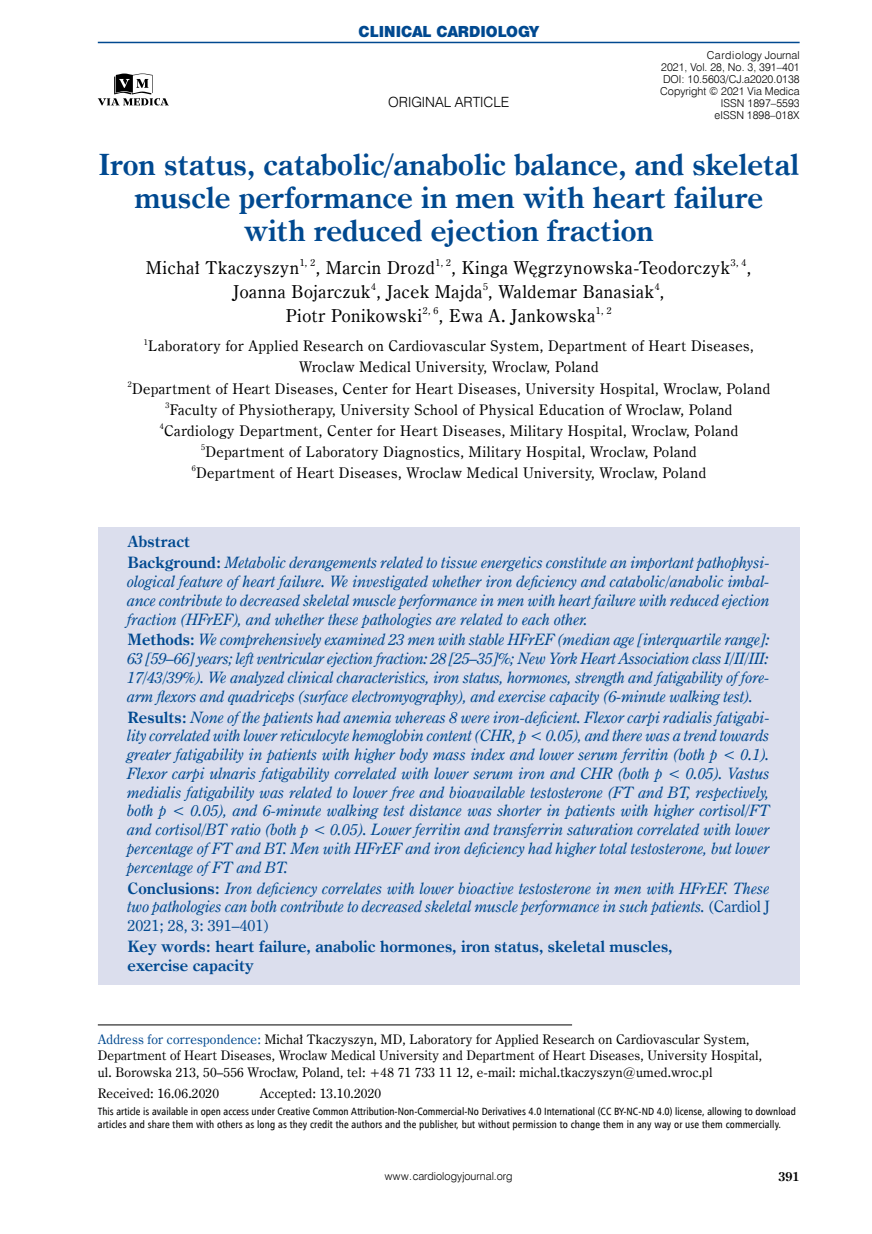
<style>
.page{position:relative;width:872px;height:1234px;background:#fff}
.page>*{position:absolute;margin:0;border:0;box-sizing:border-box;transform-origin:0 0}
.t1{font:700 29.4px/33px "Century Oldst EU";color:#004990;text-align:center}
.t2{font:17.85px/24px "Century Oldst EU";letter-spacing:.035em;color:#000;text-align:center}
.t3{font:italic 15.75px/18.8px "Century Oldst EU";color:#004990;text-align:justify}
.t4{font:700 15.75px/18.8px "Century Oldst EU";color:#004990}
.t5{font:14.7px/21px "Century Oldst EU";letter-spacing:.035em;color:#000;text-align:center}
.t6{font:14.1px "Swis 721 Blk 2 EU";color:#004990}
.t7{font:14.1px "Swis 721 Lt EU";color:#000}
.t8{font:13.2px/16.5px "Century Oldst EU";letter-spacing:.015em;color:#000}
.t9{font:700 12.75px "Century Oldst EU";color:#000}
.t10{font:10.95px/12px "Swis 721 Lt EU";color:#000;text-align:right}
.t11{font:10.5px/12.8px "Humnst 777 Cn EU";color:#000}
.s1{font-weight:700;font-style:normal}
.s2{font-style:normal}
.s3{color:#004990}
</style>
<div class="page">
<hr style="left:98px;top:1024px;width:474px;height:1px;background:#000">
<div style="left:98px;top:526px;width:701px;height:458px;background:#dbdeed"></div>
<hr style="left:98px;top:42px;width:701px;height:1px;background:#004990">
<svg style="left:98px;top:74px;width:71px;height:32px"></svg>
<p class="t6" style="left:358px;top:22px;width:182px">CLINICAL CARDIOLOGY</p>
<p class="t7" style="left:388px;top:93px;width:123px">o ri ginal artic le</p>
<p class="t10" style="left:660px;top:49px;width:141px">Cardiology Journal<br>2021, Vol. 28, No. 3, 391–401<br>DOI: 10.5603/CJ.a2020.0138<br>Copyright © 2021 Via Medica<br>ISSN 1897–5593<br>eISSN 1898–018X</p>
<h1 class="t1" style="left:98px;top:149px;width:702px">Iron status, catabolic/anabolic balance, and skeletal muscle performance in men with heart failure<br>with reduced ejection fraction</h1>
<p class="t2" style="left:146px;top:256px;width:607px">Michał Tkaczyszyn<sup>1,</sup> <sup>2</sup>, Marcin Drozd<sup>1,</sup> <sup>2</sup>, Kinga Węgrzynowska-Teodorczyk<sup>3,</sup> <sup>4</sup>,<br>Joanna Bojarczuk<sup>4</sup>, Jacek Majda<sup>5</sup>, Waldemar Banasiak<sup>4</sup>,<br>Piotr Ponikowski<sup>2,</sup> <sup>6</sup>, Ewa A. Jankowska<sup>1,</sup> <sup>2</sup></p>
<p class="t5" style="left:128px;top:336px;width:644px"><sup>1</sup>Laboratory for Applied Research on Cardiovascular System, Department of Heart Diseases, Wroclaw Medical University, Wroclaw, Poland<br><sup>2</sup>Department of Heart Diseases, Center for Heart Diseases, University Hospital, Wroclaw, Poland <sup>3</sup>Faculty of Physiotherapy, University School of Physical Education of Wroclaw, Poland <sup>4</sup>Cardiology Department, Center for Heart Diseases, Military Hospital, Wroclaw, Poland <sup>5</sup>Department of Laboratory Diagnostics, Military Hospital, Wroclaw, Poland<br><sup>6</sup>Department of Heart Diseases, Wroclaw Medical University, Wroclaw, Poland</p>
<p class="t3" style="left:128px;top:531px;width:644px;line-height:20.9px"><span class="s1">Abstract<br>Background:</span> Metabolic derangements related to tissue energetics constitute an important pathophysi-</p>
<p class="t3" style="left:128px;top:572px;width:644px">ological feature of heart failure. We investigated whether iron deficiency and catabolic/anabolic imbal&shy;ance contribute to decreased skeletal muscle performance in men with heart failure with reduced ejection fraction (HFrEF), and whether these pathologies are related to each other.</p>
<p class="t3" style="left:128px;top:630px;width:644px"><span class="s1">Methods:</span> We comprehensively examined 23 men with stable HFrEF (median age [interquartile range]:<br>63 [59–66] years; left ventricular ejection fraction: 28 [25–35]%; New York Heart Association class I/II/III:<br>17/43/39%). We analyzed clinical characteristics, iron status, hormones, strength and fatigability of fore&shy;arm flexors and quadriceps (surface electromyography), and exercise capacity (6-minute walking test).</p>
<p class="t3" style="left:128px;top:707px;width:644px"><span class="s1">Results:</span> None of the patients had anemia whereas 8 were iron-deficient. Flexor carpi radialis fatigabi&shy;lity correlated with lower reticulocyte hemoglobin content (CHR, p &lt; 0.05), and there was a trend towards greater fatigability in patients with higher body mass index and lower serum ferritin (both p &lt; 0.1).<br>Flexor carpi ulnaris fatigability correlated with lower serum iron and CHR (both p &lt; 0.05). Vastus medialis fatigability was related to lower free and bioavailable testosterone (FT and BT, respectively, both p &lt; 0.05), and 6-minute walking test distance was shorter in patients with higher cortisol/FT and cortisol/BT ratio (both p &lt; 0.05). Lower ferritin and transferrin saturation correlated with lower percentage of FT and BT. Men with HFrEF and iron deficiency had higher total testosterone, but lower percentage of FT and BT.</p>
<p class="t3" style="left:128px;top:878px;width:644px"><span class="s1">Conclusions:</span> Iron deficiency correlates with lower bioactive testosterone in men with HFrEF. These two pathologies can both contribute to decreased skeletal muscle performance in such patients. <span class="s2">(Cardiol J 2021; 28, 3: 391–401)</span></p>
<p class="t4" style="left:128px;top:937px;width:546px">Key words: heart failure, anabolic hormones, iron status, skeletal muscles, exercise capacity</p>
<p class="t8" style="left:98px;top:1030px;width:666px"><span class="s3">Address for correspondence:</span> Michał Tkaczyszyn, MD, Laboratory for Applied Research on Cardiovascular System,<br>Department of Heart Diseases, Wroclaw Medical University and Department of Heart Diseases, University Hospital, ul. Borowska 213, 50–556 Wrocław, Poland, tel: +48 71 733 11 12, e-mail: michal.tkaczyszyn@umed.wroc.pl</p>
<p class="t8" style="left:98px;top:1084px;width:123px">Received: 16.06.2020</p>
<p class="t8" style="left:260px;top:1084px;width:123px">Accepted: 13.10.2020</p>
<p class="t11" style="left:98px;top:1104px;width:699px">This article is available in open access under Creative Common Attribution-Non-Commercial-No Derivatives 4.0 International (CC BY-NC-ND 4.0) license, allowing to download articles and share them with others as long as they credit the authors and the publisher, but without permission to change them in any way or use them commercially.</p>
<p class="t10" style="left:385px;top:1170px;width:129px">www.cardiologyjournal.org</p>
<p class="t9" style="left:778px;top:1167px;width:23px">391</p>
</div>
